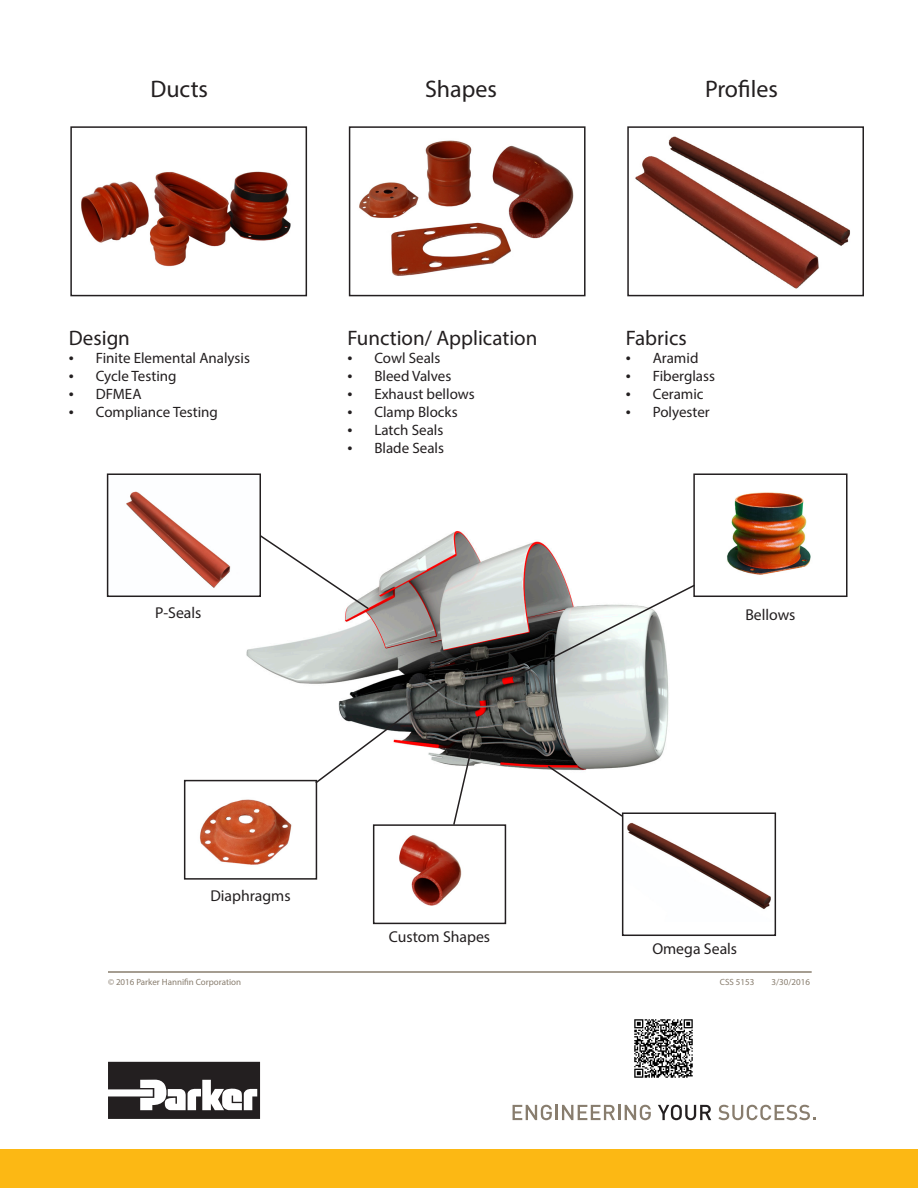
<style>
.page{position:relative;width:918px;height:1188px;background:#fff}
.page>*{position:absolute;margin:0;border:0;box-sizing:border-box;transform-origin:0 0}
.t1{font:24px "Myriad Pro";color:#231f20}
.t2{font:21px "Myriad Pro";color:#231f20}
.t3{font:15.75px "Myriad Pro";color:#231f20}
.t4{font:15px "Myriad Pro";color:#231f20}
.t5{font:9px "Myriad Pro";color:#887d6e}
.s1{font-size:18px}
</style>
<div class="page">
<svg style="left:108px;top:1062px;width:152px;height:57px"></svg>
<div style="left:0;top:1150px;width:918px;height:38px;background:#fcb814"></div>
<hr style="left:108px;top:971px;width:704px;height:2px;background:#887d6e">
<svg style="left:513px;top:1105px;width:39px;height:15px"></svg>
<hr style="left:555px;top:1105px;width:3px;height:15px;background:#887d6e">
<svg style="left:562px;top:1105px;width:89px;height:15px"></svg>
<svg style="left:658px;top:1105px;width:53px;height:15px"></svg>
<svg style="left:718px;top:1105px;width:98px;height:15px"></svg>
<img style="left:81px;top:171px;width:210px;height:96px">
<div style="left:70px;top:126px;width:237px;height:170px;border:2px solid #231f20"></div>
<img style="left:359px;top:140px;width:215px;height:136px">
<div style="left:349px;top:126px;width:237px;height:170px;border:2px solid #231f20"></div>
<img style="left:635px;top:136px;width:215px;height:153px">
<div style="left:627px;top:126px;width:237px;height:170px;border:2px solid #231f20"></div>
<img style="left:218px;top:531px;width:451px;height:249px">
<img style="left:399px;top:835px;width:63px;height:71px">
<div style="left:373px;top:824px;width:133px;height:100px;border:2px solid #231f20"></div>
<img style="left:126px;top:491px;width:132px;height:103px">
<div style="left:107px;top:473px;width:154px;height:124px;border:2px solid #231f20"></div>
<img style="left:627px;top:822px;width:144px;height:87px">
<div style="left:622px;top:812px;width:154px;height:124px;border:2px solid #231f20"></div>
<img style="left:199px;top:799px;width:93px;height:66px">
<div style="left:184px;top:780px;width:133px;height:100px;border:2px solid #231f20"></div>
<svg style="left:314px;top:682px;width:167px;height:144px"></svg>
<svg style="left:546px;top:764px;width:78px;height:54px"></svg>
<svg style="left:258px;top:534px;width:112px;height:77px"></svg>
<img style="left:727px;top:492px;width:84px;height:83px">
<div style="left:693px;top:473px;width:155px;height:124px;border:2px solid #231f20"></div>
<svg style="left:513px;top:583px;width:183px;height:96px"></svg>
<img style="left:634px;top:1019px;width:59px;height:59px">
<p class="t1" style="left:150px;top:74px;width:59px">Ducts</p>
<p class="t1" style="left:425px;top:74px;width:73px">Shapes</p>
<p class="t1" style="left:705px;top:74px;width:74px">Profiles</p>
<p class="t2" style="left:69px;top:325px;width:63px">Design</p>
<p class="t4" style="left:69px;top:349px;width:183px"><span class="s1">•</span> Finite Elemental Analysis</p>
<p class="t4" style="left:69px;top:367px;width:109px"><span class="s1">•</span> Cycle Testing</p>
<p class="t4" style="left:69px;top:385px;width:74px"><span class="s1">•</span> DFMEA</p>
<p class="t4" style="left:69px;top:403px;width:151px"><span class="s1">•</span> Compliance Testing</p>
<p class="t3" style="left:155px;top:603px;width:48px">P-Seals</p>
<p class="t2" style="left:347px;top:325px;width:192px">Function/ Application</p>
<p class="t4" style="left:347px;top:349px;width:95px"><span class="s1">•</span> Cowl Seals</p>
<p class="t4" style="left:347px;top:367px;width:105px"><span class="s1">•</span> Bleed Valves</p>
<p class="t4" style="left:347px;top:385px;width:129px"><span class="s1">•</span> Exhaust bellows</p>
<p class="t4" style="left:347px;top:403px;width:112px"><span class="s1">•</span> Clamp Blocks</p>
<p class="t4" style="left:347px;top:421px;width:98px"><span class="s1">•</span> Latch Seals</p>
<p class="t4" style="left:347px;top:439px;width:98px"><span class="s1">•</span> Blade Seals</p>
<p class="t2" style="left:626px;top:325px;width:62px">Fabrics</p>
<p class="t4" style="left:626px;top:349px;width:74px"><span class="s1">•</span> Aramid</p>
<p class="t4" style="left:626px;top:367px;width:91px"><span class="s1">•</span> Fiberglass</p>
<p class="t4" style="left:626px;top:385px;width:79px"><span class="s1">•</span> Ceramic</p>
<p class="t4" style="left:626px;top:403px;width:86px"><span class="s1">•</span> Polyester</p>
<p class="t3" style="left:745px;top:605px;width:52px">Bellows</p>
<p class="t3" style="left:210px;top:886px;width:82px">Diaphragms</p>
<p class="t3" style="left:389px;top:927px;width:103px">Custom Shapes</p>
<p class="t3" style="left:652px;top:939px;width:86px">Omega Seals</p>
<p class="t5" style="left:108px;top:976px;width:135px">© 2016 Parker Hannifin Corporation</p>
<p class="t5" style="left:720px;top:976px;width:36px">CSS 5153</p>
<p class="t5" style="left:772px;top:976px;width:40px">3/30/2016</p>
</div>
